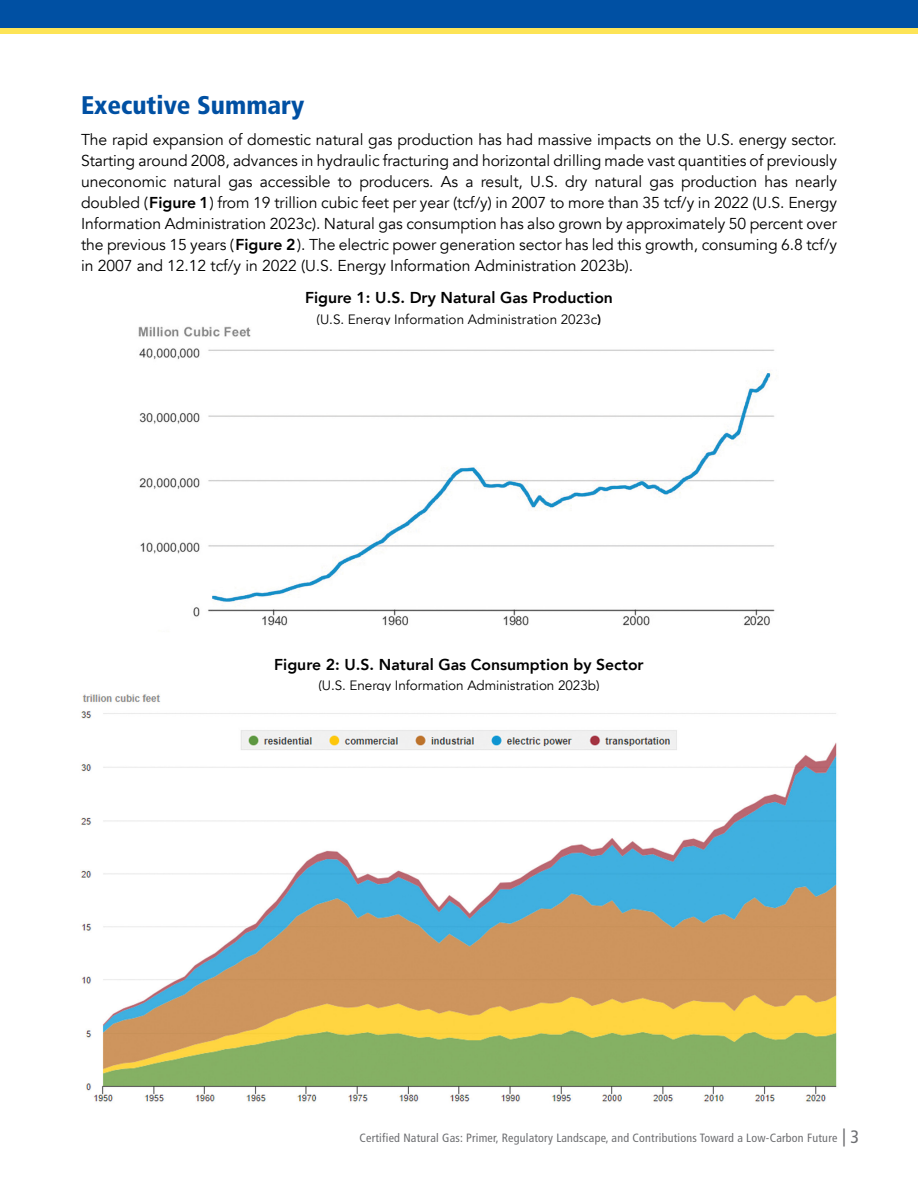
<style>
.page{position:relative;width:918px;height:1188px;background:#fff}
.page>*{position:absolute;margin:0;border:0;box-sizing:border-box;transform-origin:0 0}
.t1{font:900 condensed 25.5px "Frutiger LT Std";color:#0050a3}
.t2{font:15.75px/21px "Avenir";letter-spacing:-.005em;color:#000}
.t3{font:800 15.75px "Avenir";color:#000}
.t4{font:13.5px "Avenir";letter-spacing:-.005em;color:#000}
.t5{font:condensed 12px "Frutiger LT Std";letter-spacing:.02em;color:#6d6e71}
.s1{font-weight:800}
.s2{font-size:18px}
</style>
<div class="page">
<div style="left:0;top:0;width:918px;height:32px;background:#0050a3"></div>
<div style="left:0;top:28px;width:918px;height:6px;background:#fde457"></div>
<img style="left:138px;top:326px;width:637px;height:300px">
<img style="left:81px;top:694px;width:756px;height:408px">
<h1 class="t1" style="left:81px;top:89px;width:225px">Executive Summary</h1>
<p class="t2" style="left:81px;top:129px;width:758px">The rapid expansion of domestic natural gas production has had massive impacts on the U.S. energy sector.<br>Starting around 2008, advances in hydraulic fracturing and horizontal drilling made vast quantities of previously uneconomic natural gas accessible to producers. As a result, U.S. dry natural gas production has nearly doubled (<span class="s1">Figure 1</span>) from 19 trillion cubic feet per year (tcf/y) in 2007 to more than 35 tcf/y in 2022 (U.S. Energy Information Administration 2023c). Natural gas consumption has also grown by approximately 50 percent over the previous 15 years (<span class="s1">Figure 2</span>). The electric power generation sector has led this growth, consuming 6.8 tcf/y in 2007 and 12.12 tcf/y in 2022 (U.S. Energy Information Administration 2023b).</p>
<p class="t3" style="left:305px;top:285px;width:309px">Figure 1: U.S. Dry Natural Gas Production</p>
<p class="t4" style="left:317px;top:311px;width:286px">(U.S. Energy Information Administration 2023c<span class="s1">)</span></p>
<p class="t3" style="left:274px;top:652px;width:371px">Figure 2: U.S. Natural Gas Consumption by Sector</p>
<p class="t4" style="left:318px;top:677px;width:283px">(U. S. Energy Information Administration 2023b)</p>
<p class="t5" style="left:359px;top:1130px;width:501px">Certified Natural Gas: Primer, Regulatory Landscape, and Contributions Toward a Low-Carbon Future <span class="s2">| 3</span></p>
</div>
